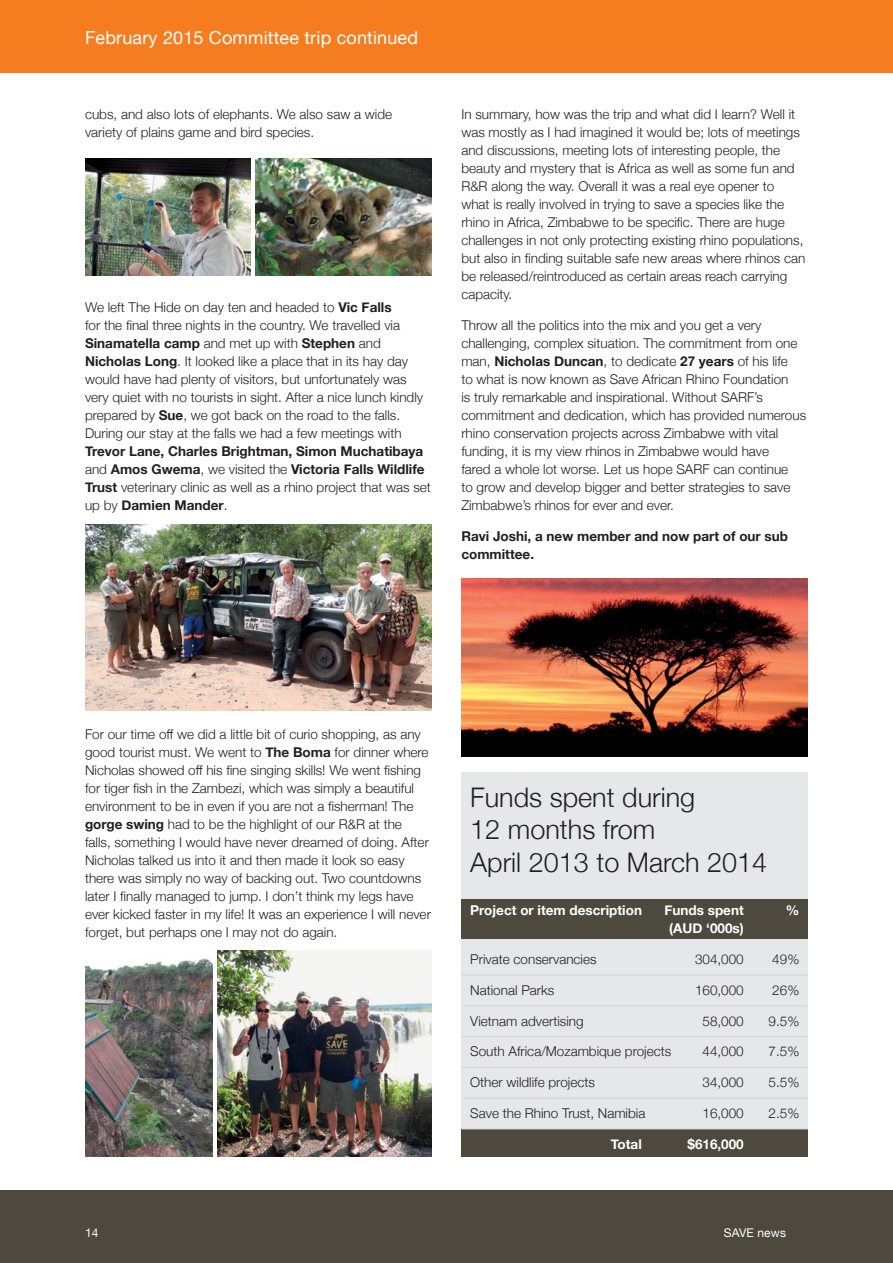
<style>
.page{position:relative;width:893px;height:1263px;background:#fff}
.page>*{position:absolute;margin:0;border:0;box-sizing:border-box;transform-origin:0 0}
.t1{font:300 27px/32.4px "Helvetica Neue";color:#231f20}
.t2{font:18px "Helvetica Neue";letter-spacing:.01em;color:#fff}
.t3{font:300 13.5px/18px "Helvetica Neue";color:#231f20}
.t4{font:700 13.5px/18px "Helvetica Neue";color:#231f20}
.t5{font:700 13.5px "Helvetica Neue";color:#fff}
.t6{font:12px "Helvetica Neue";letter-spacing:.01em;color:#fff}
.s1{font-weight:700}
.s2{font-weight:300}
</style>
<div class="page">
<div style="left:0;top:1191px;width:893px;height:72px;background:#4e493f"></div>
<div style="left:0;top:0;width:893px;height:72px;background:#f57d20"></div>
<img style="left:85px;top:158px;width:165px;height:118px">
<img style="left:256px;top:158px;width:176px;height:118px">
<img style="left:85px;top:524px;width:347px;height:186px">
<img style="left:85px;top:958px;width:128px;height:199px">
<img style="left:218px;top:951px;width:214px;height:206px">
<img style="left:461px;top:578px;width:347px;height:179px">
<div style="left:461px;top:772px;width:347px;height:385px;background:#e6e7e8"></div>
<div style="left:461px;top:1129px;width:347px;height:28px;background:#4e493f"></div>
<div style="left:461px;top:899px;width:347px;height:40px;background:#4e493f"></div>
<hr style="left:462px;top:975px;width:346px;height:1px;background:#d1d3d4">
<hr style="left:462px;top:1005px;width:346px;height:1px;background:#d1d3d4">
<hr style="left:462px;top:1036px;width:346px;height:1px;background:#d1d3d4">
<hr style="left:462px;top:1067px;width:346px;height:1px;background:#d1d3d4">
<hr style="left:462px;top:1098px;width:346px;height:1px;background:#d1d3d4">
<hr style="left:462px;top:1128px;width:346px;height:1px;background:#d1d3d4">
<h2 class="t2" style="left:85px;top:25px;width:335px">February 2015 Committee trip continued</h2>
<p class="t3" style="left:85px;top:105px;width:309px">cubs, and also lots of elephants. We also saw a wide variety of plains game and bird species.</p>
<p class="t3" style="left:85px;top:298px;width:340px">We left The Hide on day ten and headed to <span class="s1">Vic Falls<br></span>for the final three nights in the country. We travelled via <span class="s1">Sinamatella camp</span> and met up with <span class="s1">Stephen</span> and <span class="s1">Nicholas Long</span>. It looked like a place that in its hay day would have had plenty of visitors, but unfortunately was very quiet with no tourists in sight. After a nice lunch kindly prepared by <span class="s1">Sue</span>, we got back on the road to the falls.<br>During our stay at the falls we had a few meetings with</p>
<p class="t4" style="left:85px;top:443px;width:347px">Trevor Lane, Charles Brightman, Simon Muchatibaya <span class="s2">and</span> Amos Gwema<span class="s2">, we visited the</span> Victoria Falls Wildlife Trust <span class="s2">veterinary clinic as well as a rhino project that was set up by</span> Damien Mander<span class="s2">.</span></p>
<p class="t3" style="left:461px;top:105px;width:346px">In summary, how was the trip and what did I learn? Well it was mostly as I had imagined it would be; lots of meetings and discussions, meeting lots of interesting people, the beauty and mystery that is Africa as well as some fun and R&amp;R along the way. Overall it was a real eye opener to what is really involved in trying to save a species like the rhino in Africa, Zimbabwe to be specific. There are huge challenges in not only protecting existing rhino populations, but also in finding suitable safe new areas where rhinos can be released/reintroduced as certain areas reach carrying capacity.</p>
<p class="t3" style="left:461px;top:315px;width:346px">Throw all the politics into the mix and you get a very challenging, complex situation. The commitment from one man, <span class="s1">Nicholas Duncan</span>, to dedicate <span class="s1">27 years</span> of his life<br>to what is now known as Save African Rhino Foundation<br>is truly remarkable and inspirational. Without SARF’s commitment and dedication, which has provided numerous rhino conservation projects across Zimbabwe with vital funding, it is my view rhinos in Zimbabwe would have<br>fared a whole lot worse. Let us hope SARF can continue<br>to grow and develop bigger and better strategies to save Zimbabwe’s rhinos for ever and ever.</p>
<p class="t4" style="left:461px;top:527px;width:328px">Ravi Joshi, a new member and now part of our sub committee.</p>
<p class="t3" style="left:85px;top:724px;width:347px">For our time off we did a little bit of curio shopping, as any good tourist must. We went to <span class="s1">The Boma</span> for dinner where Nicholas showed off his fine singing skills! We went fishing for tiger fish in the Zambezi, which was simply a beautiful environment to be in even if you are not a fisherman! The <span class="s1">gorge swing</span> had to be the highlight of our R&amp;R at the falls, something I would have never dreamed of doing. After Nicholas talked us into it and then made it look so easy there was simply no way of backing out. Two countdowns later I finally managed to jump. I don’t think my legs have ever kicked faster in my life! It was an experience I will never forget, but perhaps one I may not do again.</p>
<h1 class="t1" style="left:470px;top:780px;width:298px">Funds spent during<br>12 months from<br>April 2013 to March 2014</h1>
<p class="t5" style="left:470px;top:900px;width:173px">Project or item description</p>
<p class="t5" style="left:664px;top:900px;width:81px">Funds spent</p>
<p class="t5" style="left:786px;top:900px;width:15px">%</p>
<p class="t5" style="left:669px;top:918px;width:76px">(AUD ‘000s)</p>
<p class="t3" style="left:470px;top:949px;width:128px">Private conservancies</p>
<p class="t3" style="left:695px;top:949px;width:50px">304,000</p>
<p class="t3" style="left:772px;top:949px;width:29px">49%</p>
<p class="t3" style="left:470px;top:980px;width:86px">National Parks</p>
<p class="t3" style="left:695px;top:980px;width:50px">160,000</p>
<p class="t3" style="left:772px;top:980px;width:29px">26%</p>
<p class="t3" style="left:470px;top:1011px;width:115px">Vietnam advertising</p>
<p class="t3" style="left:702px;top:1011px;width:43px">58,000</p>
<p class="t3" style="left:768px;top:1011px;width:32px">9.5%</p>
<p class="t3" style="left:470px;top:1042px;width:202px">South Africa/Mozambique projects</p>
<p class="t3" style="left:702px;top:1042px;width:43px">44,000</p>
<p class="t3" style="left:768px;top:1042px;width:32px">7.5%</p>
<p class="t3" style="left:470px;top:1072px;width:126px">Other wildlife projects</p>
<p class="t3" style="left:702px;top:1072px;width:43px">34,000</p>
<p class="t3" style="left:768px;top:1072px;width:32px">5.5%</p>
<p class="t3" style="left:470px;top:1103px;width:177px">Save the Rhino Trust, Namibia</p>
<p class="t3" style="left:702px;top:1103px;width:43px">16,000</p>
<p class="t3" style="left:768px;top:1103px;width:32px">2.5%</p>
<p class="t5" style="left:611px;top:1133px;width:32px">Total</p>
<p class="t5" style="left:687px;top:1133px;width:58px">$616,000</p>
<p class="t6" style="left:85px;top:1224px;width:15px">14</p>
<p class="t6" style="left:724px;top:1224px;width:64px">SAVE news</p>
</div>
